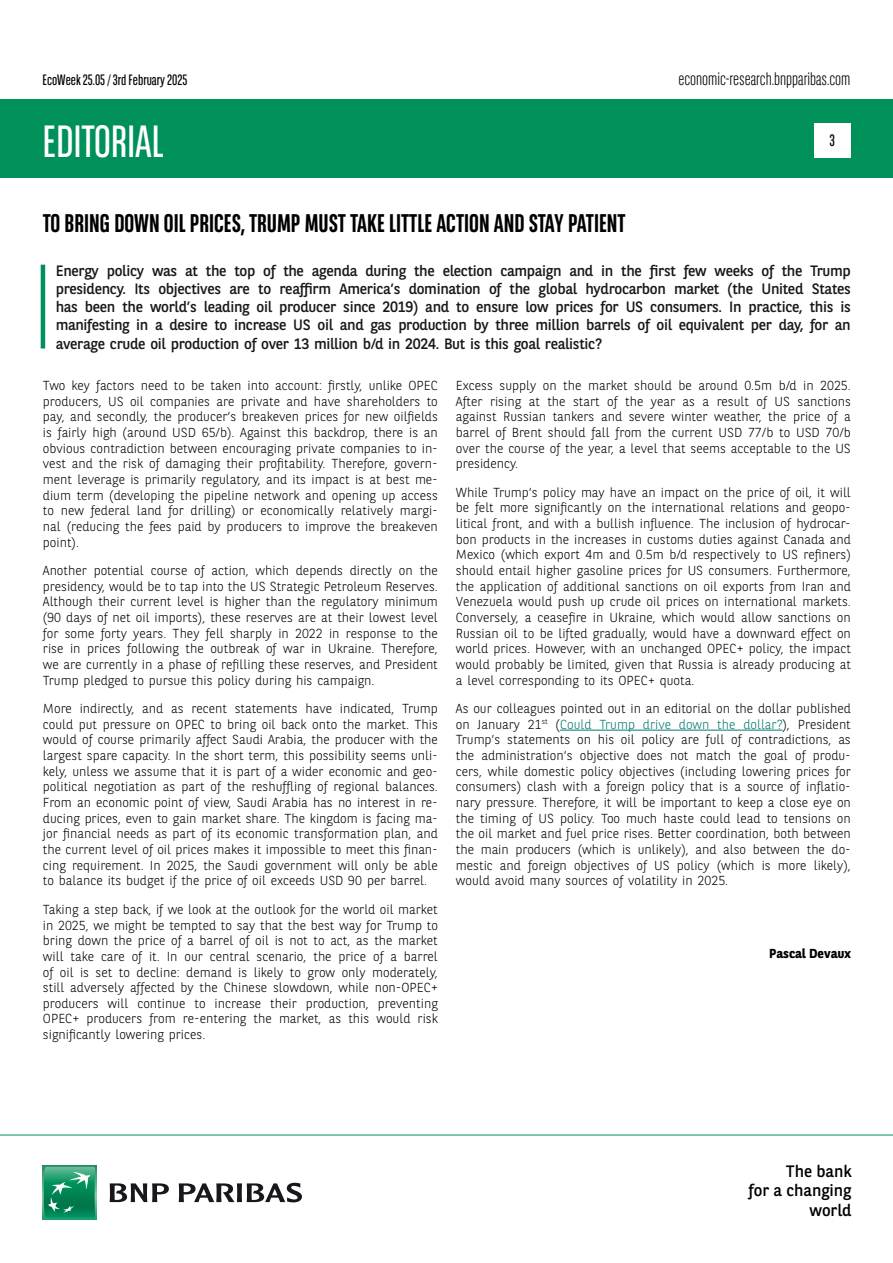
<style>
.page{position:relative;width:893px;height:1263px;background:#fff}
.page>*{position:absolute;margin:0;border:0;box-sizing:border-box;transform-origin:0 0}
.t1{font:45px "BNPP Sans Condensed";color:#fff}
.t2{font:700 25.5px "BNPP Sans Condensed";color:#000}
.t3{font:300 18px "BNPP Sans Condensed";color:#000}
.t4{font:16.5px/19.8px "BNPP Sans";color:#000;text-align:right}
.t5{font:16.5px "BNPP Sans Condensed";color:#000}
.t6{font:15px/18.1px "BNPP Sans";letter-spacing:-.02em;color:#1a171c;text-align:justify}
.t7{font:15px "BNPP Sans Condensed";color:#000}
.t8{font:300 13.05px/15.6px "BNPP Sans";color:#000;text-align:justify}
.t9{font:700 13.05px "BNPP Sans";color:#000}
.s1{color:#00796c}
</style>
<div class="page">
<div style="left:1px;top:99px;width:892px;height:78px;background:#00915b"></div>
<svg style="left:43px;top:1166px;width:53px;height:53px"></svg>
<svg style="left:44px;top:1167px;width:51px;height:51px"></svg>
<svg style="left:110px;top:1183px;width:59px;height:19px"></svg>
<svg style="left:179px;top:1183px;width:123px;height:19px"></svg>
<hr style="left:0;top:1135px;width:893px;height:1px;background:#00915b">
<div style="left:814px;top:123px;width:36px;height:34px;background:#fff"></div>
<hr style="left:41px;top:265px;width:4px;height:83px;background:#00915b">
<hr style="left:560px;top:730px;width:223px;height:1px;background:#00796c">
<p class="t7" style="left:43px;top:70px;width:147px">EcoWeek 25.05 / 3rd February 2025</p>
<h3 class="t3" style="left:678px;top:67px;width:174px">economic-research.bnpparibas.com</h3>
<h1 class="t1" style="left:43px;top:113px;width:123px">EDITORIAL</h1>
<p class="t5" style="left:829px;top:130px;width:7px">3</p>
<h2 class="t2" style="left:43px;top:209px;width:584px">TO BRING DOWN OIL PRICES, TRUMP MUST TAKE LITTLE ACTION AND STAY PATIENT</h2>
<p class="t6" style="left:56px;top:261px;width:797px">Energy policy was at the top of the agenda during the election campaign and in the first few weeks of the Trump presidency. Its objectives are to reaffirm America’s domination of the global hydrocarbon market (the United States has been the world’s leading oil producer since 2019) and to ensure low prices for US consumers. In practice, this is manifesting in a desire to increase US oil and gas production by three million barrels of oil equivalent per day, for an average crude oil production of over 13 million b/d in 2024. But is this goal realistic?</p>
<p class="t8" style="left:43px;top:377px;width:396px">Two key factors need to be taken into account: firstly, unlike OPEC producers, US oil companies are private and have shareholders to pay, and secondly, the producer’s breakeven prices for new oilfields is fairly high (around USD 65/b). Against this backdrop, there is an obvious contradiction between encouraging private companies to in&shy;vest and the risk of damaging their profitability. Therefore, govern&shy;ment leverage is primarily regulatory, and its impact is at best me&shy;dium term (developing the pipeline network and opening up access to new federal land for drilling) or economically relatively margi&shy;nal (reducing the fees paid by producers to improve the breakeven point).</p>
<p class="t8" style="left:43px;top:562px;width:396px">Another potential course of action, which depends directly on the presidency, would be to tap into the US Strategic Petroleum Reserves.<br>Although their current level is higher than the regulatory minimum (90 days of net oil imports), these reserves are at their lowest level for some forty years. They fell sharply in 2022 in response to the rise in prices following the outbreak of war in Ukraine. Therefore, we are currently in a phase of refilling these reserves, and President Trump pledged to pursue this policy during his campaign.</p>
<p class="t8" style="left:43px;top:700px;width:396px">More indirectly, and as recent statements have indicated, Trump could put pressure on OPEC to bring oil back onto the market. This would of course primarily affect Saudi Arabia, the producer with the largest spare capacity. In the short term, this possibility seems unli&shy;kely, unless we assume that it is part of a wider economic and geo&shy;political negotiation as part of the reshuffling of regional balances.<br>From an economic point of view, Saudi Arabia has no interest in re&shy;ducing prices, even to gain market share. The kingdom is facing ma&shy;jor financial needs as part of its economic transformation plan, and the current level of oil prices makes it impossible to meet this finan&shy;cing requirement. In 2025, the Saudi government will only be able to balance its budget if the price of oil exceeds USD 90 per barrel.</p>
<p class="t8" style="left:43px;top:901px;width:396px">Taking a step back, if we look at the outlook for the world oil market in 2025, we might be tempted to say that the best way for Trump to bring down the price of a barrel of oil is not to act, as the market will take care of it. In our central scenario, the price of a barrel of oil is set to decline: demand is likely to grow only moderately, still adversely affected by the Chinese slowdown, while non-OPEC+ producers will continue to increase their production, preventing OPEC+ producers from re-entering the market, as this would risk significantly lowering prices.</p>
<p class="t8" style="left:456px;top:377px;width:396px">Excess supply on the market should be around 0.5m b/d in 2025.<br>After rising at the start of the year as a result of US sanctions against Russian tankers and severe winter weather, the price of a barrel of Brent should fall from the current USD 77/b to USD 70/b over the course of the year, a level that seems acceptable to the US presidency.</p>
<p class="t8" style="left:456px;top:484px;width:396px">While Trump’s policy may have an impact on the price of oil, it will be felt more significantly on the international relations and geopo&shy;litical front, and with a bullish influence. The inclusion of hydrocar&shy;bon products in the increases in customs duties against Canada and Mexico (which export 4m and 0.5m b/d respectively to US refiners) should entail higher gasoline prices for US consumers. Furthermore, the application of additional sanctions on oil exports from Iran and Venezuela would push up crude oil prices on international markets.<br>Conversely, a ceasefire in Ukraine, which would allow sanctions on Russian oil to be lifted gradually, would have a downward effect on world prices. However, with an unchanged OPEC+ policy, the impact would probably be limited, given that Russia is already producing at a level corresponding to its OPEC+ quota.</p>
<p class="t8" style="left:456px;top:700px;width:396px">As our colleagues pointed out in an editorial on the dollar published on January 21<sup>st</sup> (<span class="s1">Could Trump drive down the dollar?</span>), President Trump’s statements on his oil policy are full of contradictions, as the administration’s objective does not match the goal of produ&shy;cers, while domestic policy objectives (including lowering prices for consumers) clash with a foreign policy that is a source of inflatio&shy;nary pressure. Therefore, it will be important to keep a close eye on the timing of US policy. Too much haste could lead to tensions on the oil market and fuel price rises. Better coordination, both between the main producers (which is unlikely), and also between the do&shy;mestic and foreign objectives of US policy (which is more likely), would avoid many sources of volatility in 2025.</p>
<p class="t9" style="left:769px;top:944px;width:83px">Pascal Devaux</p>
<p class="t4" style="left:748px;top:1160px;width:104px">The bank<br>for a changing world</p>
</div>
